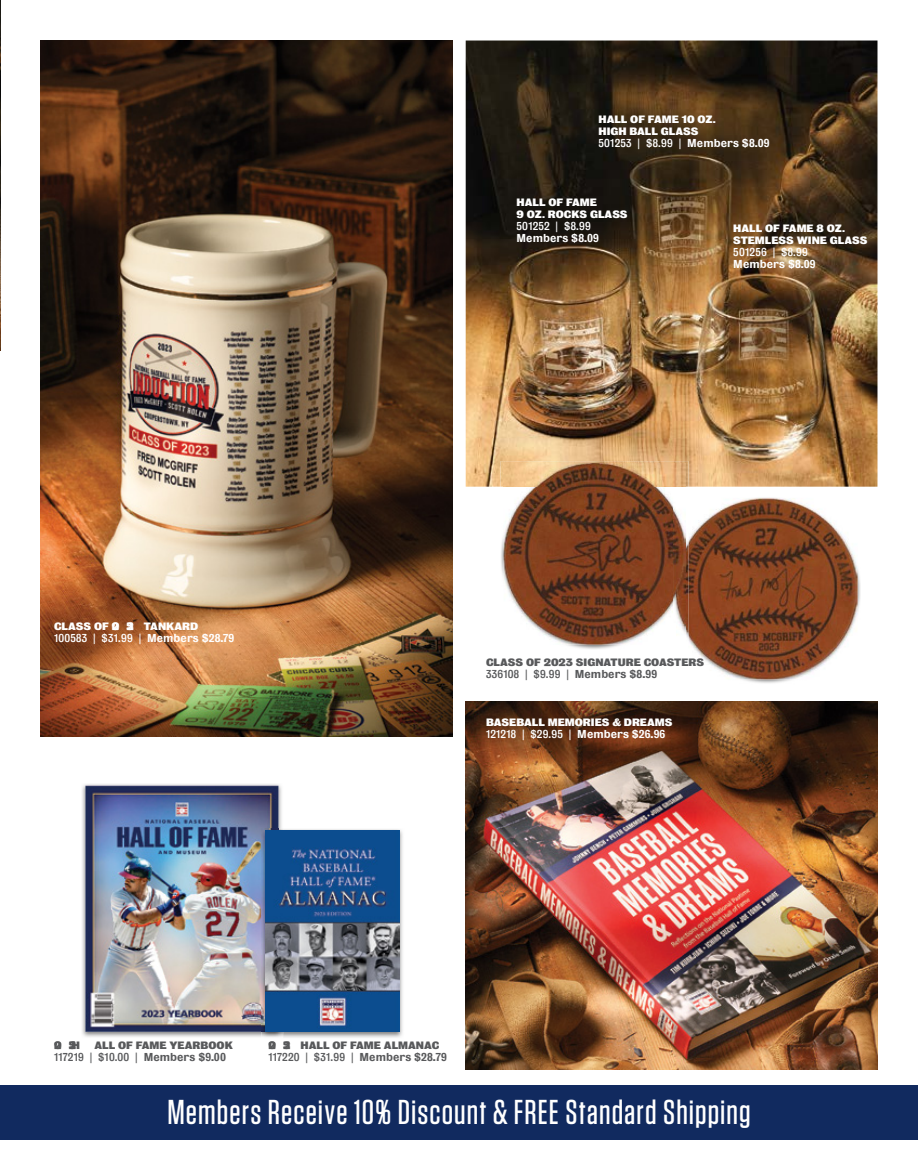
<style>
.page{position:relative;width:918px;height:1175px;background:#fff}
.page>*{position:absolute;margin:0;border:0;box-sizing:border-box;transform-origin:0 0}
.t1{font:500 34.5px "Tungsten";letter-spacing:.03em;color:#fff}
.t2{font:10.5px "Bureau Grot";letter-spacing:.02em;color:#fff}
.t3{font:10.5px "Bureau Grot";letter-spacing:.02em;color:#58595b}
.t4{font:500 10.5px "Bureau Grot";letter-spacing:.005em;color:#fff}
.t5{font:900 9.75px/12px "Bureau Grot";color:#fff}
.t6{font:900 9.75px "Bureau Grot";color:#58595b}
.s1{font-weight:500}
</style>
<div class="page">
<img style="left:0;top:0;width:1px;height:350px">
<div style="left:0;top:1085px;width:918px;height:54px;background:#112a5f"></div>
<img style="left:466px;top:701px;width:412px;height:368px">
<img style="left:82px;top:784px;width:200px;height:253px">
<img style="left:85px;top:785px;width:193px;height:246px">
<img style="left:283px;top:829px;width:120px;height:209px">
<img style="left:261px;top:828px;width:22px;height:209px">
<img style="left:261px;top:828px;width:17px;height:203px">
<img style="left:266px;top:830px;width:134px;height:201px">
<img style="left:40px;top:40px;width:412px;height:696px">
<img style="left:466px;top:40px;width:412px;height:446px">
<img style="left:741px;top:497px;width:120px;height:186px">
<img style="left:688px;top:498px;width:170px;height:181px">
<img style="left:500px;top:461px;width:188px;height:188px">
<img style="left:676px;top:498px;width:12px;height:151px">
<img style="left:504px;top:463px;width:181px;height:181px">
<img style="left:673px;top:496px;width:12px;height:148px">
<img style="left:676px;top:498px;width:9px;height:146px">
<p class="t5" style="left:598px;top:114px;width:118px">HALL OF FAME 10 OZ.<br>HIGH BALL GLASS</p>
<p class="t2" style="left:598px;top:137px;width:173px">501253 | $8.99 | <span class="s1">Members $8.09</span></p>
<p class="t5" style="left:54px;top:620px;width:81px">CLASS OF 20 23</p>
<p class="t5" style="left:144px;top:620px;width:56px">TANKARD</p>
<p class="t2" style="left:54px;top:631px;width:182px">100583 | $31.99 | <span class="s1">Members $28.79</span></p>
<p class="t5" style="left:517px;top:196px;width:113px">HALL OF FAME<br>9 OZ. ROCKS GLASS</p>
<p class="t2" style="left:517px;top:220px;width:76px">501252 | $8.99</p>
<p class="t4" style="left:517px;top:232px;width:84px">Members $8.09</p>
<p class="t5" style="left:733px;top:222px;width:136px">HALL OF FAME 8 OZ.<br>STEMLESS WINE GLASS</p>
<p class="t2" style="left:733px;top:246px;width:76px">501256 | $8.99</p>
<p class="t4" style="left:733px;top:258px;width:84px">Members $8.09</p>
<p class="t6" style="left:486px;top:656px;width:220px">CLASS OF 2023 SIGNATURE COASTERS</p>
<p class="t3" style="left:486px;top:668px;width:173px">336108 | $9.99 | <span class="s1">Members $8.99</span></p>
<p class="t5" style="left:486px;top:716px;width:188px">BASEBALL MEMORIES &amp; DREAMS</p>
<p class="t2" style="left:486px;top:727px;width:181px">121218 | $29.95 | <span class="s1">Members $26.96</span></p>
<p class="t6" style="left:268px;top:1039px;width:23px">20 23</p>
<p class="t6" style="left:301px;top:1039px;width:140px">HALL OF FAME ALMANAC</p>
<p class="t3" style="left:268px;top:1051px;width:180px">117220 | $31.99 | <span class="s1">Members $28.79</span></p>
<h1 class="t1" style="left:168px;top:1094px;width:585px">Members Receive 10% Discount &amp; FREE Standard Shipping</h1>
<p class="t6" style="left:54px;top:1039px;width:27px">20 23H</p>
<p class="t6" style="left:94px;top:1039px;width:140px">ALL OF FAME YEARBOOK</p>
<p class="t3" style="left:54px;top:1051px;width:173px">117219 | $10.00 | <span class="s1">Members $9.00</span></p>
</div>
